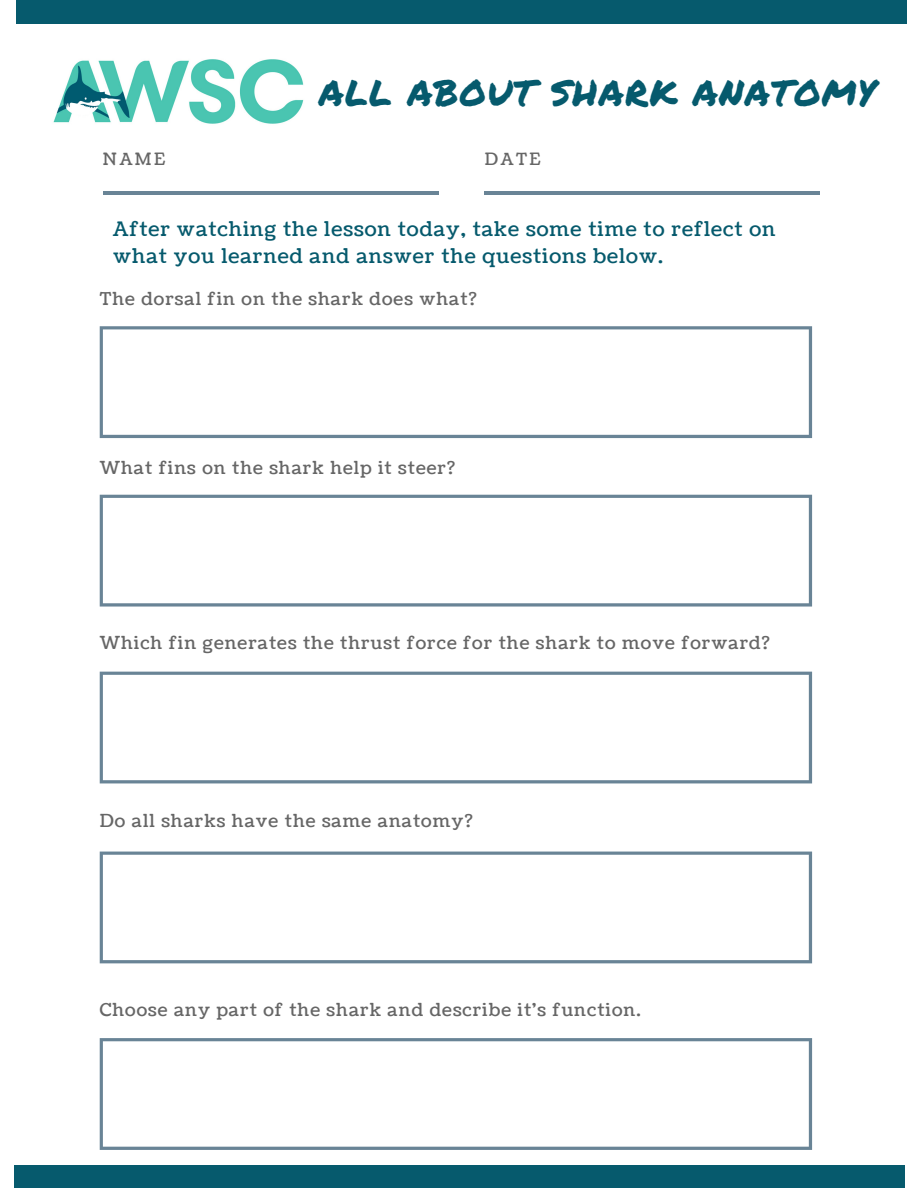
<style>
.page{position:relative;width:918px;height:1188px;background:#fff}
.page>*{position:absolute;margin:0;border:0;box-sizing:border-box;transform-origin:0 0}
.t1{font:36px "Permanent Marker";letter-spacing:.03em;color:#065a6d}
.t2{font:20.25px/27.5px "Coustard";letter-spacing:.05em;color:#065a6d}
.t3{font:17.85px "Coustard";letter-spacing:.06em;color:#666}
.t4{font:16.95px "Coustard";letter-spacing:.15em;color:#666}
</style>
<div class="page">
<div style="left:16px;top:0;width:891px;height:24px;background:#065a6d"></div>
<div style="left:14px;top:1165px;width:891px;height:23px;background:#065a6d"></div>
<hr style="left:103px;top:192px;width:335px;height:3px;background:#698496">
<hr style="left:485px;top:192px;width:335px;height:3px;background:#698496">
<svg style="left:100px;top:495px;width:712px;height:112px"></svg>
<svg style="left:100px;top:672px;width:712px;height:111px"></svg>
<svg style="left:100px;top:852px;width:712px;height:111px"></svg>
<svg style="left:100px;top:1038px;width:712px;height:112px"></svg>
<svg style="left:100px;top:326px;width:712px;height:112px"></svg>
<img style="left:53px;top:59px;width:251px;height:65px">
<h1 class="t1" style="left:319px;top:66px;width:558px">ALL ABOUT SHARK ANATOMY</h1>
<p class="t4" style="left:103px;top:148px;width:64px">NAME</p>
<p class="t4" style="left:485px;top:148px;width:57px">DATE</p>
<p class="t2" style="left:113px;top:216px;width:664px">After watching the lesson today, take some time to reflect on what you learned and answer the questions below.</p>
<p class="t3" style="left:100px;top:287px;width:378px">The dorsal fin on the shark does what?</p>
<p class="t3" style="left:100px;top:456px;width:357px">What fins on the shark help it steer?</p>
<p class="t3" style="left:100px;top:631px;width:672px">Which fin generates the thrust force for the shark to move forward?</p>
<p class="t3" style="left:100px;top:809px;width:375px">Do all sharks have the same anatomy?</p>
<p class="t3" style="left:100px;top:997px;width:543px">Choose any part of the shark and describe it's function.</p>
</div>
